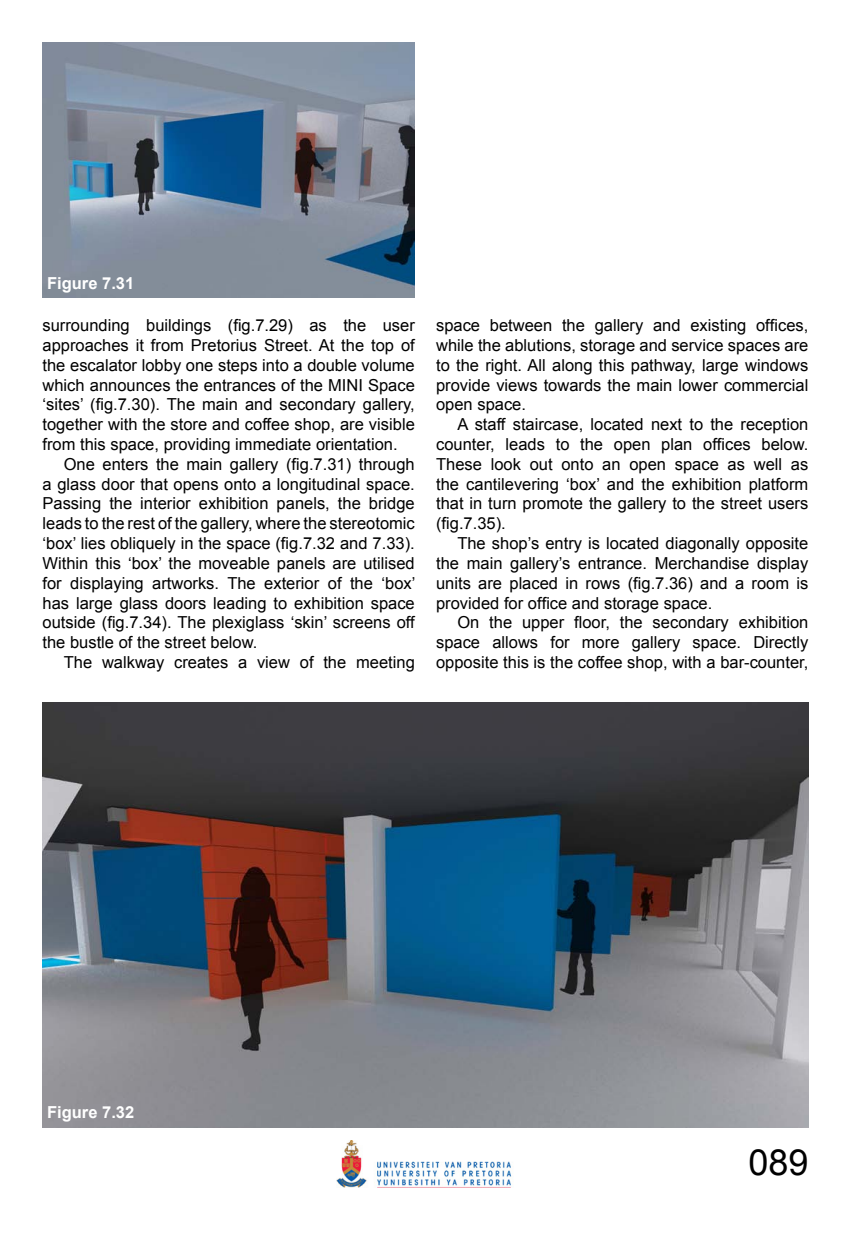
<style>
.page{position:relative;width:851px;height:1234px;background:#fff}
.page>*{position:absolute;margin:0;border:0;box-sizing:border-box;transform-origin:0 0}
.t1{font:36px "Arial";color:#000}
.t2{font:16.5px/19.8px "Arial";color:#000;text-align:justify}
.t3{font:700 16.5px "Arial";color:#fff}
</style>
<div class="page">
<img style="left:43px;top:43px;width:372px;height:255px">
<img style="left:43px;top:702px;width:765px;height:425px">
<img style="left:336px;top:1140px;width:175px;height:47px">
<p class="t3" style="left:47px;top:272px;width:89px">Figure 7.31</p>
<p class="t2" style="left:43px;top:315px;width:374px">surrounding buildings (fig.7.29) as the user approaches it from Pretorius Street. At the top of the escalator lobby one steps into a double volume which announces the entrances of the MINI Space ‘sites’ (fig.7.30). The main and secondary gallery, together with the store and coffee shop, are visible from this space, providing immediate orientation.</p>
<p class="t2" style="left:43px;top:454px;width:374px;text-indent:21px">One enters the main gallery (fig.7.31) through a glass door that opens onto a longitudinal space.<br>Passing the interior exhibition panels, the bridge leads to the rest of the gallery, where the stereotomic ‘box’ lies obliquely in the space (fig.7.32 and 7.33).<br>Within this ‘box’ the moveable panels are utilised for displaying artworks. The exterior of the ‘box’ has large glass doors leading to exhibition space outside (fig.7.34). The plexiglass ‘skin’ screens off the bustle of the street below.</p>
<p class="t2" style="left:64px;top:652px;width:352px">The walkway creates a view of the meeting</p>
<p class="t2" style="left:436px;top:315px;width:374px">space between the gallery and existing offices, while the ablutions, storage and service spaces are to the right. All along this pathway, large windows provide views towards the main lower commercial open space.</p>
<p class="t2" style="left:436px;top:414px;width:374px;text-indent:21px">A staff staircase, located next to the reception counter, leads to the open plan offices below.<br>These look out onto an open space as well as the cantilevering ‘box’ and the exhibition platform that in turn promote the gallery to the street users (fig.7.35).</p>
<p class="t2" style="left:436px;top:533px;width:374px;text-indent:21px">The shop’s entry is located diagonally opposite the main gallery’s entrance. Merchandise display units are placed in rows (fig.7.36) and a room is provided for office and storage space.</p>
<p class="t2" style="left:436px;top:612px;width:374px;text-indent:21px">On the upper floor, the secondary exhibition space allows for more gallery space. Directly opposite this is the coffee shop, with a bar-counter,</p>
<p class="t3" style="left:47px;top:1101px;width:89px">Figure 7.32</p>
<h1 class="t1" style="left:748px;top:1138px;width:62px">089</h1>
</div>
